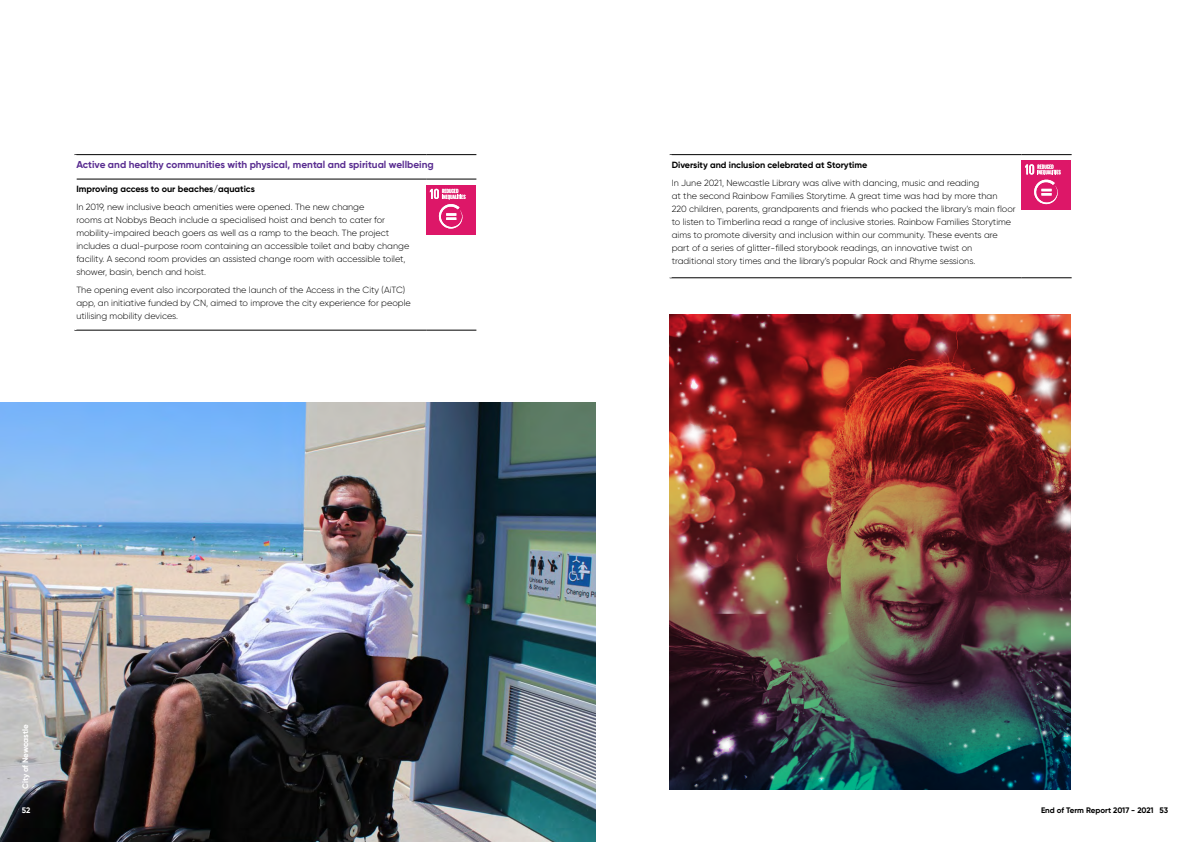
<style>
.page{position:relative;width:1191px;height:842px;background:#fff}
.page>*{position:absolute;margin:0;border:0;box-sizing:border-box;transform-origin:0 0}
.t1{font:700 10px "Gilroy";color:#5a2e91}
.Body_Copy_-_Black{font:300 9px/13px "Gilroy";color:#000}
.Body_Copy_-_Black-2{font:700 9px "Gilroy";color:#000}
.t2{font:700 8px "Gilroy";color:#000}
.t3{font:700 8px "Gilroy";letter-spacing:-.01em;color:#fff}
.t4{font:700 6.2px/5.9px "Giorgio Sans";letter-spacing:.015em;color:#fff}
</style>
<div class="page">
<hr style="left:669px;top:154px;width:352px;height:1px;background:#000">
<hr style="left:1021px;top:154px;width:50px;height:1px;background:#000">
<hr style="left:669px;top:278px;width:352px;height:1px;background:#000">
<hr style="left:1021px;top:278px;width:50px;height:1px;background:#000">
<div style="left:1021px;top:160px;width:50px;height:50px;background:#dd1768"></div>
<svg style="left:1025px;top:164px;width:35px;height:40px"></svg>
<hr style="left:74px;top:154px;width:352px;height:1px;background:#000">
<hr style="left:426px;top:154px;width:50px;height:1px;background:#000">
<hr style="left:76px;top:179px;width:350px;height:1px;background:#000">
<hr style="left:426px;top:179px;width:50px;height:1px;background:#000">
<hr style="left:74px;top:330px;width:352px;height:1px;background:#000">
<hr style="left:426px;top:330px;width:50px;height:1px;background:#000">
<div style="left:426px;top:185px;width:50px;height:49px;background:#dd1768"></div>
<svg style="left:430px;top:189px;width:35px;height:40px"></svg>
<img style="left:669px;top:315px;width:177px;height:92px">
<img style="left:846px;top:315px;width:225px;height:92px">
<img style="left:669px;top:407px;width:402px;height:382px">
<img style="left:0;top:403px;width:595px;height:439px">
<p class="t1" style="left:76px;top:159px;width:359px">Active and healthy communities with physical, mental and spiritual wellbeing</p>
<p class="Body_Copy_-_Black-2" style="left:76px;top:183px;width:180px">Improving access to our beaches/aquatics</p>
<p class="Body_Copy_-_Black" style="left:76px;top:200px;width:334px">In 2019, new inclusive beach amenities were opened. The new change<br>rooms at Nobbys Beach include a specialised hoist and bench to cater for mobility-impaired beach goers as well as a ramp to the beach. The project includes a dual-purpose room containing an accessible toilet and baby change facility. A second room provides an assisted change room with accessible toilet, shower, basin, bench and hoist.</p>
<p class="Body_Copy_-_Black" style="left:76px;top:283px;width:336px">The opening event also incorporated the launch of the Access in the City (AiTC) app, an initiative funded by CN, aimed to improve the city experience for people utilising mobility devices.</p>
<p class="t4" style="left:442px;top:188px;width:25px">REDUCED<br>INEQUALITIES</p>
<p class="t3" style="left:20px;top:789px;width:66px;rotate:-90deg">City of Newcastle</p>
<p class="t3" style="left:22px;top:805px;width:10px">52</p>
<p class="Body_Copy_-_Black-2" style="left:671px;top:159px;width:197px">Diversity and inclusion celebrated at Storytime</p>
<p class="Body_Copy_-_Black" style="left:671px;top:176px;width:345px">In June 2021, Newcastle Library was alive with dancing, music and reading<br>at the second Rainbow Families Storytime. A great time was had by more than<br>220 children, parents, grandparents and friends who packed the library’s main floor to listen to Timberlina read a range of inclusive stories. Rainbow Families Storytime aims to promote diversity and inclusion within our community. These events are part of a series of glitter-filled storybook readings, an innovative twist on traditional story times and the library’s popular Rock and Rhyme sessions.</p>
<p class="t4" style="left:1037px;top:163px;width:25px">REDUCED<br>INEQUALITIES</p>
<p class="t2" style="left:1041px;top:805px;width:129px">End of Term Report 2017 - 2021 53</p>
</div>
